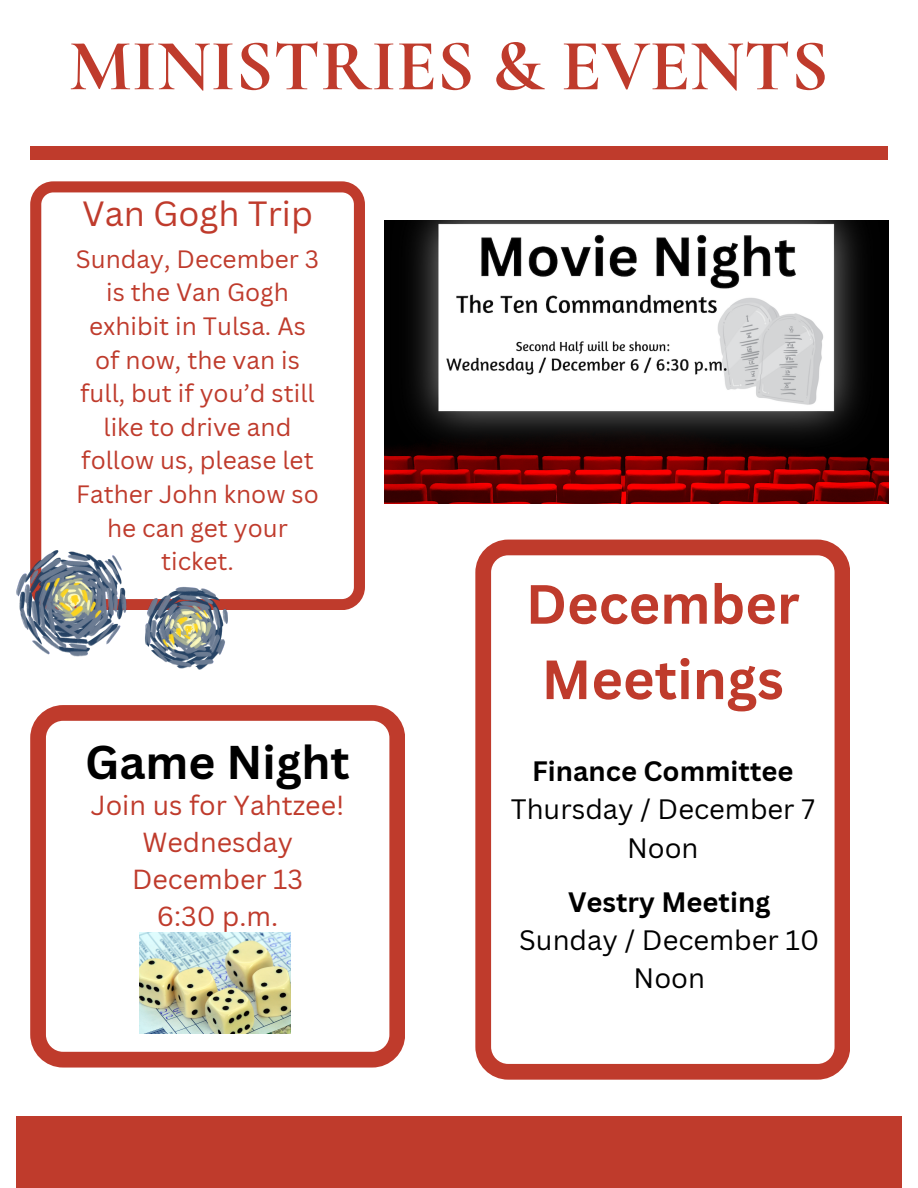
<style>
.page{position:relative;width:918px;height:1188px;background:#fff}
.page>*{position:absolute;margin:0;border:0;box-sizing:border-box;transform-origin:0 0}
.t1{font:700 73.2px "Cormorant Garamond";color:#bf3b2c}
.t2{font:700 54px "Canva Sans";color:#bf3b2c}
.t3{font:700 46.05px "Canva Sans";color:#000}
.t4{font:34.05px "Canva Sans";color:#bf3b2c}
.t5{font:27.3px "Canva Sans";color:#000}
.t6{font:700 27.3px "Canva Sans";color:#000}
.t7{font:26.85px "Canva Sans";color:#bf3b2c}
.t8{font:24.45px/33.6px "Canva Sans";color:#bf3b2c;text-align:center}
</style>
<div class="page">
<div style="left:16px;top:1116px;width:886px;height:72px;background:#bf3b2c"></div>
<div style="left:30px;top:146px;width:857px;height:14px;background:#bf3b2c"></div>
<svg style="left:30px;top:181px;width:335px;height:429px"></svg>
<img style="left:384px;top:220px;width:504px;height:284px">
<svg style="left:475px;top:540px;width:375px;height:540px"></svg>
<img style="left:16px;top:551px;width:212px;height:119px">
<svg style="left:30px;top:705px;width:375px;height:363px"></svg>
<img style="left:139px;top:932px;width:152px;height:102px">
<p class="t1" style="left:69px;top:22px;width:761px">MINISTRIES &amp; EVENTS</p>
<p class="t4" style="left:82px;top:190px;width:232px">Van Gogh Trip</p>
<p class="t8" style="left:76px;top:241px;width:245px">Sunday, December 3 is the Van Gogh exhibit in Tulsa. As of now, the van is full, but if you’d still like to drive and follow us, please let<br>Father John know so he can get your ticket.</p>
<p class="t3" style="left:85px;top:730px;width:266px">Game Night</p>
<p class="t7" style="left:91px;top:786px;width:255px">Join us for Yahtzee!</p>
<p class="t7" style="left:142px;top:823px;width:152px">Wednesday</p>
<p class="t7" style="left:132px;top:860px;width:172px">December 13</p>
<p class="t7" style="left:157px;top:897px;width:123px">6:30 p.m.</p>
<p class="t2" style="left:526px;top:566px;width:275px">December</p>
<p class="t2" style="left:542px;top:641px;width:244px">Meetings</p>
<p class="t6" style="left:532px;top:752px;width:263px">Finance Committee</p>
<p class="t5" style="left:511px;top:790px;width:306px">Thursday / December 7</p>
<p class="t5" style="left:627px;top:828px;width:73px">Noon</p>
<p class="t6" style="left:568px;top:883px;width:204px">Vestry Meeting</p>
<p class="t5" style="left:519px;top:921px;width:302px">Sunday / December 10</p>
<p class="t5" style="left:634px;top:959px;width:73px">Noon</p>
</div>
